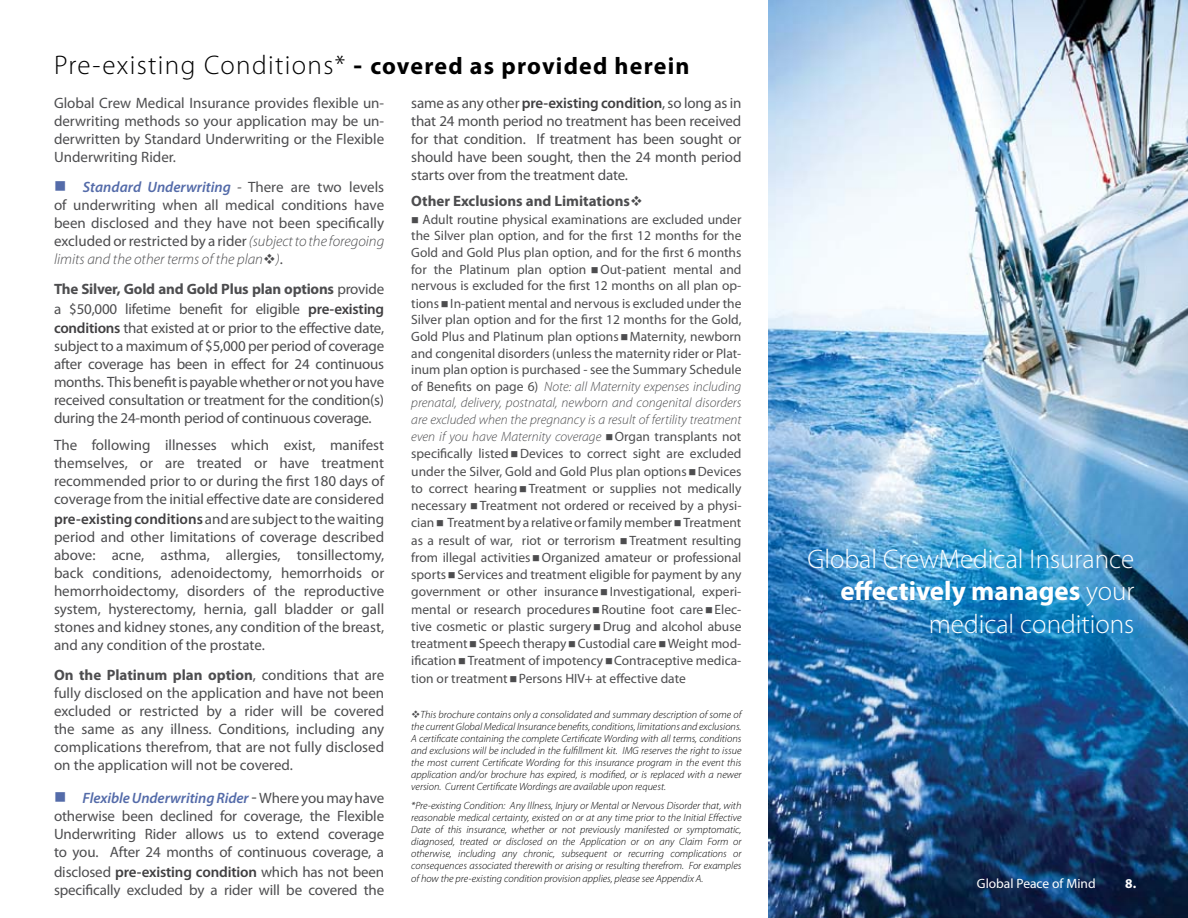
<style>
.page{position:relative;width:1188px;height:918px;background:#fff}
.page>*{position:absolute;margin:0;border:0;box-sizing:border-box;transform-origin:0 0}
.t1{font:300 27px/32.4px "Myriad Pro";color:#fff;text-align:right}
.t2{font:300 27px "Myriad Pro";letter-spacing:.05em;color:#000}
.t3{font:15px/18px "Myriad Pro";letter-spacing:-.01em;color:#4d4d4f;text-align:justify}
.t4{font:700 15px "Myriad Pro";color:#4d4d4f}
.t5{font:13.5px/17.1px "Myriad Pro";color:#4d4d4f;text-align:justify}
.t6{font:13.5px "Myriad Pro";color:#fff}
.t7{font:700 13.5px "Myriad Pro";color:#fff}
.t8{font:italic 300 10.5px/12px "Myriad Pro";color:#000;text-align:justify}
.s1{font-weight:700}
.s2{font-weight:700;font-size:24px}
.s3{color:#546ba9}
.s4{font-weight:600;font-style:italic;color:#546ba9}
.s5{font-style:italic}
.s6{font-weight:300;font-style:italic}
.s7{font-weight:600;color:#414042}
.s8{font-weight:300;font-size:18px;color:#000}
.s9{color:#4d4d4f}
</style>
<div class="page">
<img style="left:768px;top:0;width:420px;height:918px">
<h1 class="t2" style="left:54px;top:50px;width:637px">Pre-existing Conditions* <span class="s1">-</span> <span class="s2">covered as provided herein</span></h1>
<p class="t3" style="left:54px;top:94px;width:332px">Global Crew Medical Insurance provides flexible un&shy;derwriting methods so your application may be un&shy;derwritten by Standard Underwriting or the Flexible Underwriting Rider.</p>
<p class="t3" style="left:54px;top:178px;width:332px"><span class="s3">■</span> <span class="s4">Standard Underwriting</span> <span class="s5">-</span> There are two levels of underwriting when all medical conditions have been disclosed and they have not been specifically excluded or restricted by a rider<span class="s6">(subject to the foregoing limits and the other terms of the plan</span>❖<span class="s6">)</span>.</p>
<p class="t3" style="left:54px;top:279px;width:332px;line-height:19.5px"><span class="s1">The Silver, Gold and Gold Plus plan options</span> provide a $50,000 lifetime benefit for eligible <span class="s7">pre-existing conditions</span> that existed at or prior to the effective date,</p>
<p class="t3" style="left:54px;top:337px;width:332px">subject to a maximum of $5,000 per period of coverage after coverage has been in effect for 24 continuous months. This benefit is payable whether or not you have received consultation or treatment for the condition(s) during the 24-month period of continuous coverage.</p>
<p class="t3" style="left:54px;top:436px;width:332px">The following illnesses which exist, manifest themselves, or are treated or have treatment recommended prior to or during the first 180 days of coverage from the initial effective date are considered</p>
<p class="t3" style="left:54px;top:510px;width:332px"><span class="s7">pre-existing conditions</span> and are subject to the waiting period and other limitations of coverage described above: acne, asthma, allergies, tonsillectomy, back conditions, adenoidectomy, hemorrhoids or hemorrhoidectomy, disorders of the reproductive system, hysterectomy, hernia, gall bladder or gall stones and kidney stones, any condition of the breast, and any condition of the prostate.</p>
<p class="t3" style="left:54px;top:666px;width:332px"><span class="s1">On the Platinum plan option</span>, conditions that are fully disclosed on the application and have not been excluded or restricted by a rider will be covered the same as any illness. Conditions, including any complications therefrom, that are not fully disclosed on the application will not be covered.</p>
<p class="t3" style="left:54px;top:789px;width:332px"><span class="s3">■</span> <span class="s4">Flexible Underwriting Rider</span> <span class="s8">-</span> Where you may have otherwise been declined for coverage, the Flexible Underwriting Rider allows us to extend coverage to you. After 24 months of continuous coverage, a</p>
<p class="t3" style="left:54px;top:863px;width:332px">disclosed <span class="s7">pre-existing condition</span> which has not been specifically excluded by a rider will be covered the</p>
<p class="t3" style="left:411px;top:94px;width:332px">same as any other <span class="s7">pre-existing condition</span>, so long as in that 24 month period no treatment has been received for that condition. If treatment has been sought or should have been sought, then the 24 month period starts over from the treatment date.</p>
<p class="t4" style="left:411px;top:192px;width:233px">Other Exclusions and Limitations❖</p>
<p class="t5" style="left:411px;top:210px;width:332px">■ Adult routine physical examinations are excluded under the Silver plan option, and for the first 12 months for the Gold and Gold Plus plan option, and for the first 6 months for the Platinum plan option ■ Out-patient mental and nervous is excluded for the first 12 months on all plan op&shy;tions ■ In-patient mental and nervous is excluded under the Silver plan option and for the first 12 months for the Gold, Gold Plus and Platinum plan options ■ Maternity, newborn and congenital disorders (unless the maternity rider or Plat&shy;inum plan option is purchased - see the Summary Schedule of Benefits on page 6) <span class="s6">Note: all Maternity expenses including prenatal, delivery, postnatal, newborn and congenital disorders are excluded when the pregnancy is a result of fertility treatment even if you have Maternity coverage</span> ■ Organ transplants not specifically listed ■ Devices to correct sight are excluded under the Silver, Gold and Gold Plus plan options ■ Devices to correct hearing ■ Treatment or supplies not medically necessary ■ Treatment not ordered or received by a physi&shy;cian ■ Treatment by a relative or family member ■ Treatment as a result of war, riot or terrorism ■ Treatment resulting from illegal activities ■ Organized amateur or professional sports ■ Services and treatment eligible for payment by any government or other insurance ■ Investigational, experi&shy;mental or research procedures ■ Routine foot care ■ Elec&shy;tive cosmetic or plastic surgery ■ Drug and alcohol abuse treatment ■ Speech therapy ■ Custodial care ■ Weight mod&shy;ification ■ Treatment of impotency ■Contraceptive medica&shy;tion or treatment ■ Persons HIV+ at effective date</p>
<p class="t8" style="left:411px;top:709px;width:332px"><span class="s9">❖</span>This brochure contains only a consolidated and summary description of some of the current Global Medical Insurance benefits, conditions, limitations and exclusions.<br>A certificate containing the complete Certificate Wording with all terms, conditions and exclusions will be included in the fulfillment kit. IMG reserves the right to issue the most current Certificate Wording for this insurance program in the event this application and/or brochure has expired, is modified, or is replaced with a newer version. Current Certificate Wordings are available upon request.</p>
<p class="t8" style="left:411px;top:799px;width:332px">*Pre-existing Condition: Any Illness, Injury or Mental or Nervous Disorder that, with reasonable medical certainty, existed on or at any time prior to the Initial Effective Date of this insurance, whether or not previously manifested or symptomatic, diagnosed, treated or disclosed on the Application or on any Claim Form or otherwise, including any chronic, subsequent or recurring complications or consequences associated therewith or arising or resulting therefrom. For examples of how the pre-existing condition provision applies, please see Appendix A.</p>
<h1 class="t1" style="left:807px;top:543px;width:328px">Global CrewMedical Insurance <span class="s1">effectively manages</span> your medical conditions</h1>
<p class="t6" style="left:977px;top:875px;width:120px">Global Peace of Mind</p>
<p class="t7" style="left:1125px;top:874px;width:13px">8.</p>
</div>
